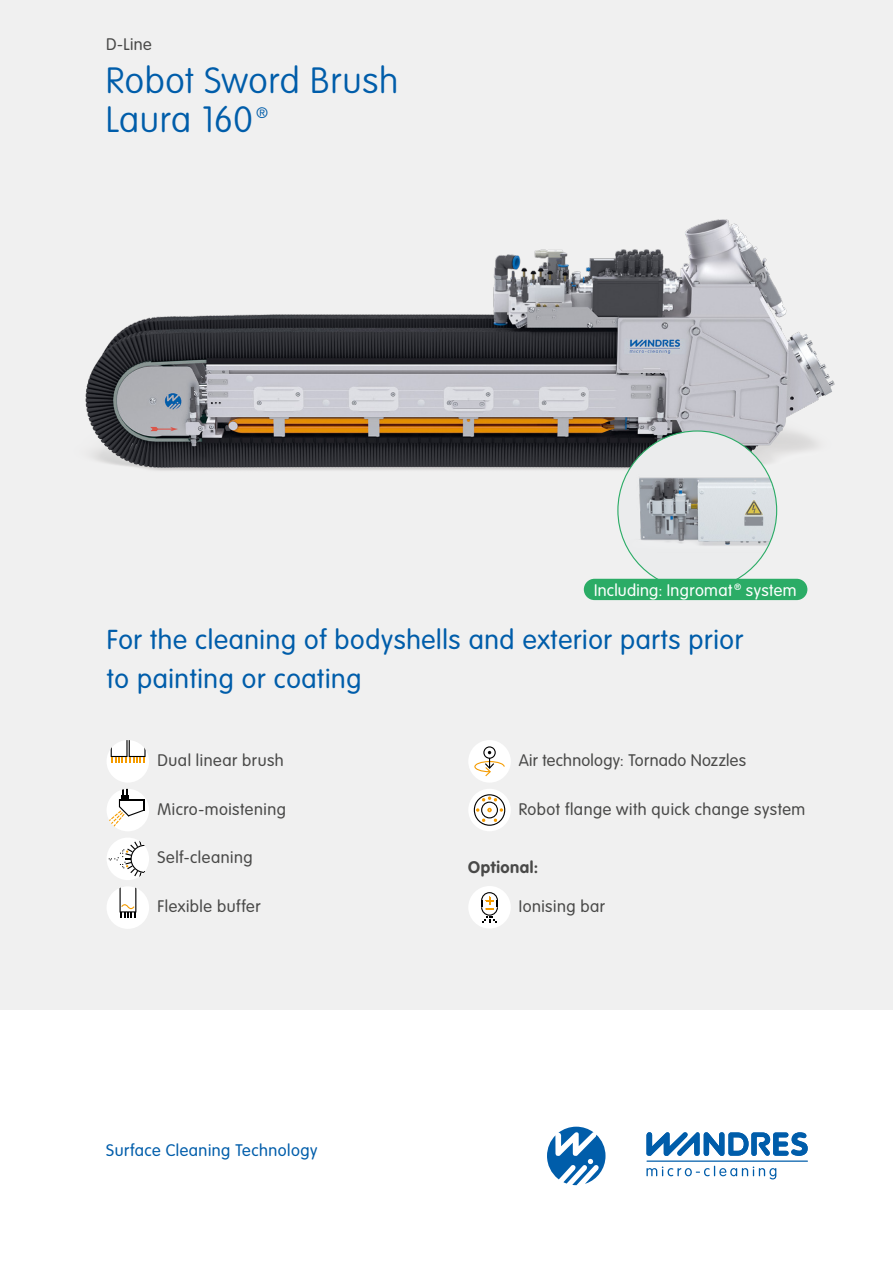
<style>
.page{position:relative;width:893px;height:1263px;background:#fff}
.page>*{position:absolute;margin:0;border:0;box-sizing:border-box;transform-origin:0 0}
.t1{font:100 36px/39px "VAG Rounded Std";letter-spacing:.015em;color:#005daa}
.t2{font:300 27px/39px "VAG Rounded Std";letter-spacing:.025em;color:#005daa}
.t3{font:300 16.5px "VAG Rounded Std";letter-spacing:.03em;color:#494948}
.t4{font:300 16.5px "VAG Rounded Std";letter-spacing:.03em;color:#005daa}
.t5{font:300 16.5px "VAG Rounded Std";letter-spacing:.025em;color:#fff}
.t6{font:700 16.5px "VAG Rounded Std";letter-spacing:.03em;color:#494948}
.t7{font:100 15px "VAG Rounded Std";color:#005daa}
</style>
<div class="page">
<svg style="left:646px;top:1132px;width:162px;height:24px"></svg>
<hr style="left:646px;top:1160px;width:162px;height:2px;background:#005daa">
<svg style="left:646px;top:1166px;width:130px;height:13px"></svg>
<svg style="left:547px;top:1127px;width:58px;height:58px"></svg>
<div style="left:0;top:0;width:893px;height:1010px;background:#f0f0f0"></div>
<img style="left:85px;top:219px;width:750px;height:382px">
<div style="left:618px;top:431px;width:159px;height:159px;background:#ebeced;border-radius:50%"></div>
<img style="left:618px;top:450px;width:159px;height:129px">
<div style="left:107px;top:740px;width:42px;height:43px;background:#fff;border-radius:50%"></div>
<svg style="left:111px;top:740px;width:35px;height:23px"></svg>
<div style="left:107px;top:789px;width:42px;height:42px;background:#fff;border-radius:50%"></div>
<svg style="left:109px;top:789px;width:36px;height:38px"></svg>
<div style="left:107px;top:837px;width:42px;height:43px;background:#fff;border-radius:50%"></div>
<svg style="left:109px;top:839px;width:36px;height:38px"></svg>
<div style="left:107px;top:886px;width:42px;height:43px;background:#fff;border-radius:50%"></div>
<svg style="left:120px;top:886px;width:16px;height:32px"></svg>
<div style="left:468px;top:740px;width:43px;height:43px;background:#fff;border-radius:50%"></div>
<svg style="left:474px;top:746px;width:31px;height:30px"></svg>
<div style="left:468px;top:789px;width:43px;height:42px;background:#fff;border-radius:50%"></div>
<svg style="left:474px;top:794px;width:31px;height:32px"></svg>
<div style="left:468px;top:886px;width:43px;height:42px;background:#fff;border-radius:50%"></div>
<svg style="left:481px;top:892px;width:17px;height:30px"></svg>
<div style="left:584px;top:579px;width:223px;height:21px;background:#2bac66;border-radius:11px"></div>
<p class="t3" style="left:106px;top:35px;width:47px">D-Line</p>
<h1 class="t1" style="left:106px;top:62px;width:294px">Robot Sword Brush<br>Laura 160</h1>
<p class="t7" style="left:256px;top:104px;width:13px">®</p>
<p class="t5" style="left:594px;top:580px;width:204px">Including: Ingromat <sup>®</sup> system</p>
<h2 class="t2" style="left:107px;top:621px;width:638px">For the cleaning of bodyshells and exterior parts prior to painting or coating</h2>
<p class="t3" style="left:158px;top:751px;width:128px">Dual linear brush</p>
<p class="t3" style="left:158px;top:799px;width:130px">Micro-moistening</p>
<p class="t3" style="left:158px;top:848px;width:96px">Self-cleaning</p>
<p class="t3" style="left:158px;top:897px;width:104px">Flexible buffer</p>
<p class="t4" style="left:106px;top:1141px;width:213px">Surface Cleaning Technology</p>
<p class="t3" style="left:519px;top:751px;width:229px">Air technology: Tornado Nozzles</p>
<p class="t3" style="left:519px;top:799px;width:288px">Robot flange with quick change system</p>
<p class="t6" style="left:468px;top:858px;width:71px">Optional:</p>
<p class="t3" style="left:519px;top:897px;width:88px">Ionising bar</p>
</div>
